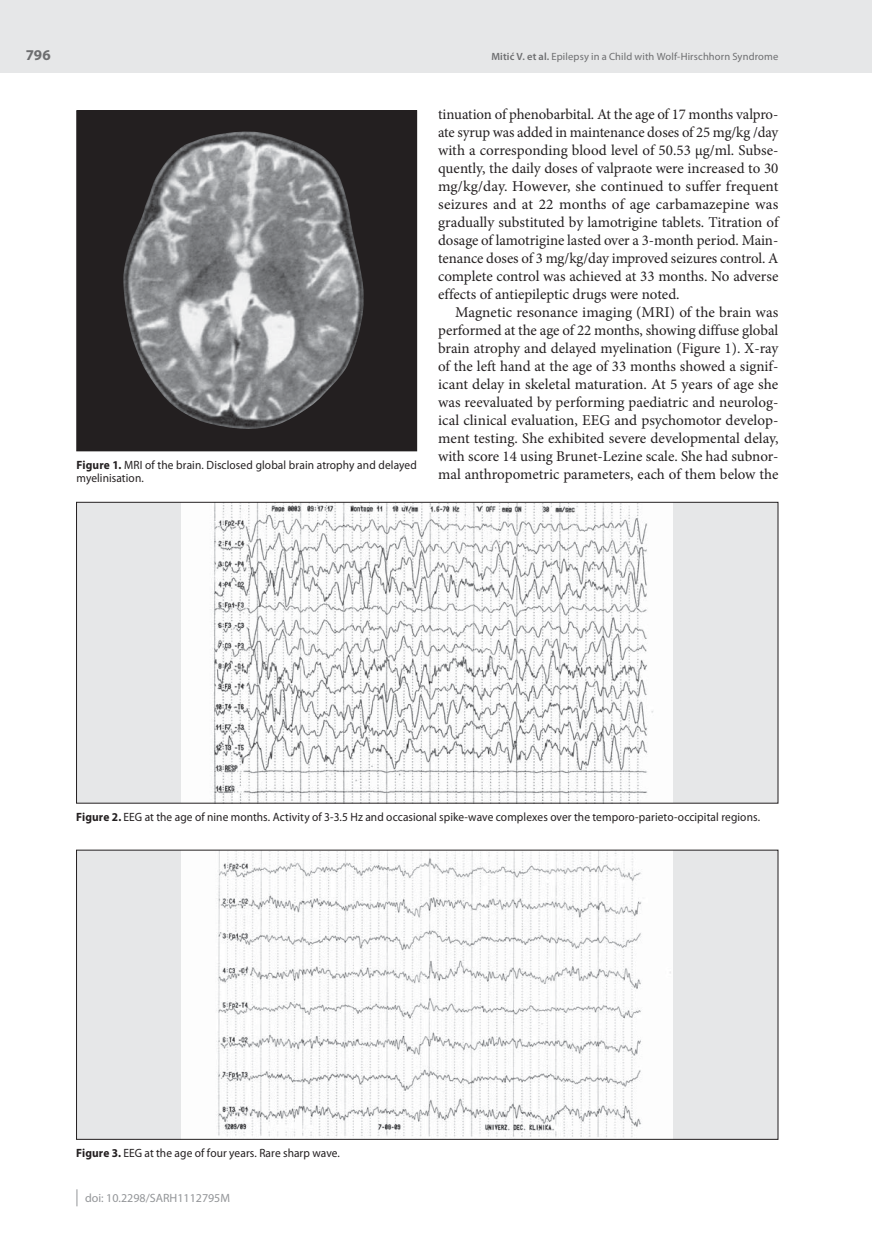
<style>
.page{position:relative;width:872px;height:1234px;background:#fff}
.page>*{position:absolute;margin:0;border:0;box-sizing:border-box;transform-origin:0 0}
.t1{font:15px/18px "Minion Pro";color:#231f20;text-align:justify}
.t2{font:700 15px "Myriad Pro";color:#6d6e70}
.t3{font:12px/13.5px "Myriad Pro";letter-spacing:.005em;color:#231f20;scale:.95 1}
.t4{font:12px "Myriad Pro";color:#939598}
.t5{font:10.5px "Myriad Pro";letter-spacing:.015em;color:#6d6e70}
.s1{font-weight:700}
.s2{font-weight:600}
</style>
<div class="page">
<div style="left:0;top:0;width:872px;height:72px;background:#e6e7e8"></div>
<svg style="left:77px;top:1189px;width:1px;height:16px"></svg>
<div style="left:77px;top:111px;width:340px;height:340px;background:#231f20"></div>
<img style="left:123px;top:131px;width:241px;height:298px">
<div style="left:77px;top:110px;width:340px;height:341px;border:1px solid #231f20"></div>
<div style="left:77px;top:502px;width:701px;height:301px;background:#e6e7e8"></div>
<img style="left:182px;top:504px;width:491px;height:297px">
<div style="left:77px;top:849px;width:701px;height:289px;background:#e6e7e8"></div>
<img style="left:182px;top:851px;width:491px;height:286px">
<p class="t2" style="left:26px;top:49px;width:26px">796</p>
<p class="t3" style="left:77px;top:459px;width:360px"><span class="s1">Figure 1.</span> MRI of the brain. Disclosed global brain atrophy and delayed myelinisation.</p>
<p class="t5" style="left:491px;top:52px;width:288px"><span class="s2">Mitić V. et al.</span> Epilepsy in a Child with Wolf-Hirschhorn Syndrome</p>
<p class="t1" style="left:438px;top:107px;width:342px">tinuation of phenobarbital. At the age of 17 months valpro&shy;ate syrup was added in maintenance doses of 25 mg/kg /day with a corresponding blood level of 50.53 μg/ml. Subse&shy;quently, the daily doses of valpraote were increased to 30 mg/kg/day. However, she continued to suffer frequent seizures and at 22 months of age carbamazepine was gradually substituted by lamotrigine tablets. Titration of dosage of lamotrigine lasted over a 3-month period. Main&shy;tenance doses of 3 mg/kg/day improved seizures control. A complete control was achieved at 33 months. No adverse effects of antiepileptic drugs were noted.</p>
<p class="t1" style="left:438px;top:305px;width:342px;text-indent:17px">Magnetic resonance imaging (MRI) of the brain was performed at the age of 22 months, showing diffuse global brain atrophy and delayed myelination (Figure 1). X-ray of the left hand at the age of 33 months showed a signif&shy;icant delay in skeletal maturation. At 5 years of age she was reevaluated by performing paediatric and neurolog&shy;ical clinical evaluation, EEG and psychomotor develop&shy;ment testing. She exhibited severe developmental delay, with score 14 using Brunet-Lezine scale. She had subnor&shy;mal anthropometric parameters, each of them below the</p>
<p class="t3" style="left:76px;top:811px;width:721px"><span class="s1">Figure 2.</span> EEG at the age of nine months. Activity of 3-3.5 Hz and occasional spike-wave complexes over the temporo-parieto-occipital regions.</p>
<p class="t3" style="left:76px;top:1147px;width:279px"><span class="s1">Figure 3.</span> EEG at the age of four years. Rare sharp wave.</p>
<p class="t4" style="left:85px;top:1192px;width:147px">doi: 10.2298/SARH1112795M</p>
</div>
